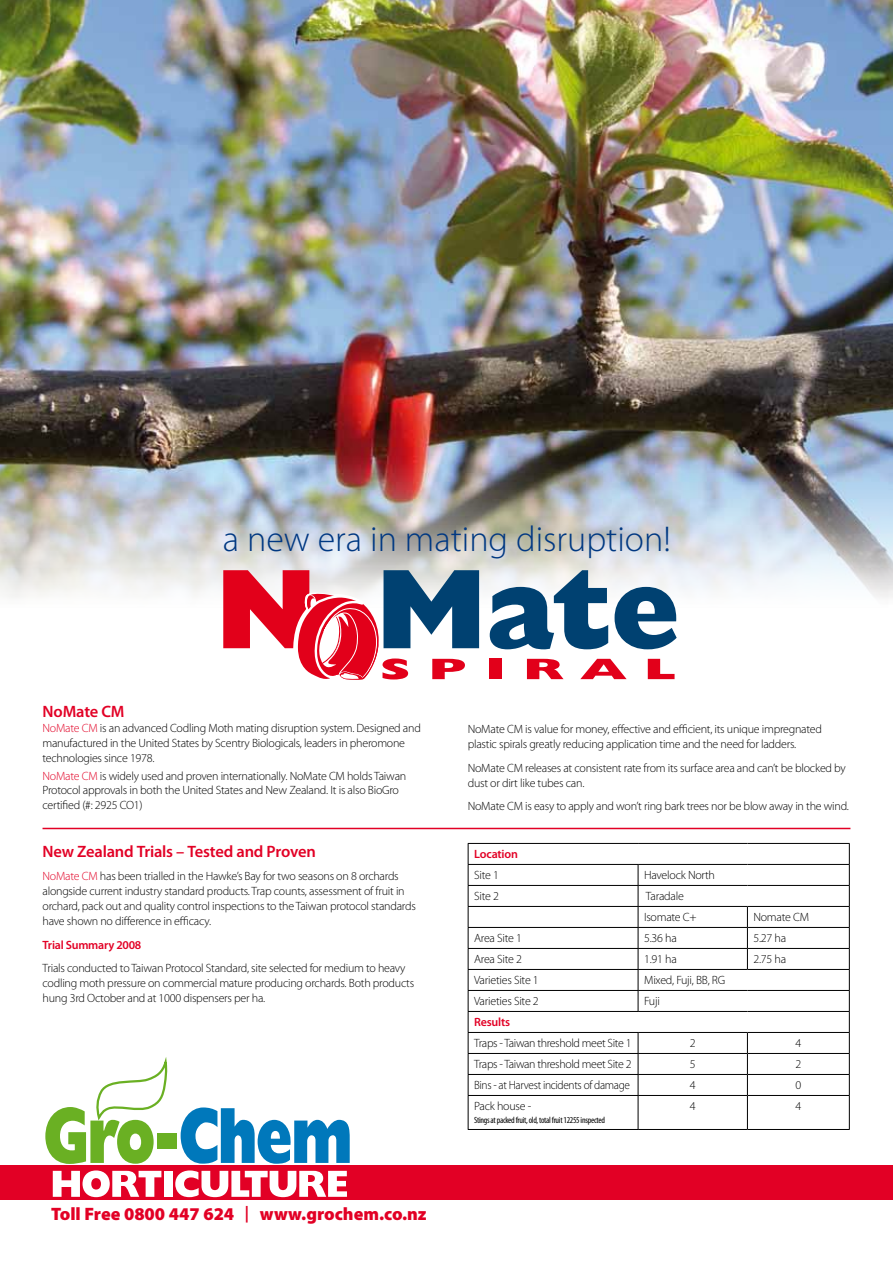
<style>
.page{position:relative;width:893px;height:1263px;background:#fff}
.page>*{position:absolute;margin:0;border:0;box-sizing:border-box;transform-origin:0 0}
.t1{font:300 36px "Myriad Pro";color:#003882}
.t2{font:900 18px "Myriad Pro";color:#e20025}
.t3{font:600 16.5px "Myriad Pro";letter-spacing:-.015em;color:#e20025}
.t4{font:300 12px/15px "Myriad Pro";letter-spacing:-.02em;color:#000}
.t5{font:600 12px "Myriad Pro";letter-spacing:-.02em;color:#e20025}
.t6{font:300 12px "Myriad Pro";letter-spacing:-.02em;color:#000;scale:.95 1}
.t7{font:condensed 9px "Myriad Pro";letter-spacing:-.03em;color:#000}
.s1{color:#e20025}
</style>
<div class="page">
<div style="left:0;top:1165px;width:893px;height:34px;background:#e20025"></div>
<div style="left:157px;top:1133px;width:20px;height:16px;background:#6ab023"></div>
<svg style="left:181px;top:1107px;width:169px;height:57px"></svg>
<svg style="left:45px;top:1059px;width:123px;height:105px"></svg>
<svg style="left:53px;top:1170px;width:108px;height:27px"></svg>
<div style="left:164px;top:1171px;width:9px;height:26px;background:#fff"></div>
<svg style="left:175px;top:1170px;width:172px;height:27px"></svg>
<img style="left:0;top:0;width:893px;height:608px">
<svg style="left:490px;top:570px;width:118px;height:79px"></svg>
<svg style="left:615px;top:587px;width:62px;height:62px"></svg>
<svg style="left:223px;top:570px;width:256px;height:110px"></svg>
<div style="left:489px;top:659px;width:12px;height:20px;background:#e2001a"></div>
<svg style="left:527px;top:659px;width:36px;height:20px"></svg>
<svg style="left:580px;top:659px;width:47px;height:20px"></svg>
<svg style="left:648px;top:659px;width:27px;height:20px"></svg>
<hr style="left:468px;top:843px;width:170px;height:1px;background:#000">
<hr style="left:638px;top:843px;width:109px;height:1px;background:#000">
<hr style="left:747px;top:843px;width:103px;height:1px;background:#000">
<hr style="left:468px;top:864px;width:170px;height:1px;background:#000">
<hr style="left:638px;top:864px;width:109px;height:1px;background:#000">
<hr style="left:747px;top:864px;width:103px;height:1px;background:#000">
<hr style="left:468px;top:885px;width:170px;height:1px;background:#000">
<hr style="left:638px;top:885px;width:109px;height:1px;background:#000">
<hr style="left:747px;top:885px;width:103px;height:1px;background:#000">
<hr style="left:468px;top:906px;width:170px;height:1px;background:#000">
<hr style="left:638px;top:906px;width:109px;height:1px;background:#000">
<hr style="left:747px;top:906px;width:103px;height:1px;background:#000">
<hr style="left:468px;top:927px;width:170px;height:1px;background:#000">
<hr style="left:638px;top:927px;width:109px;height:1px;background:#000">
<hr style="left:747px;top:927px;width:103px;height:1px;background:#000">
<hr style="left:468px;top:948px;width:170px;height:1px;background:#000">
<hr style="left:638px;top:948px;width:109px;height:1px;background:#000">
<hr style="left:747px;top:948px;width:103px;height:1px;background:#000">
<svg style="left:747px;top:907px;width:1px;height:62px"></svg>
<hr style="left:468px;top:969px;width:170px;height:1px;background:#000">
<hr style="left:638px;top:969px;width:109px;height:1px;background:#000">
<hr style="left:747px;top:969px;width:103px;height:1px;background:#000">
<hr style="left:468px;top:990px;width:170px;height:1px;background:#000">
<hr style="left:638px;top:990px;width:109px;height:1px;background:#000">
<svg style="left:638px;top:865px;width:1px;height:146px"></svg>
<hr style="left:747px;top:990px;width:103px;height:1px;background:#000">
<hr style="left:468px;top:1011px;width:170px;height:1px;background:#000">
<hr style="left:638px;top:1011px;width:109px;height:1px;background:#000">
<hr style="left:747px;top:1011px;width:103px;height:1px;background:#000">
<hr style="left:468px;top:1032px;width:170px;height:1px;background:#000">
<hr style="left:638px;top:1032px;width:109px;height:1px;background:#000">
<hr style="left:747px;top:1032px;width:103px;height:1px;background:#000">
<hr style="left:468px;top:1053px;width:170px;height:1px;background:#000">
<hr style="left:638px;top:1053px;width:109px;height:1px;background:#000">
<hr style="left:747px;top:1053px;width:103px;height:1px;background:#000">
<hr style="left:468px;top:1074px;width:170px;height:1px;background:#000">
<svg style="left:468px;top:844px;width:1px;height:251px"></svg>
<hr style="left:638px;top:1074px;width:109px;height:1px;background:#000">
<svg style="left:638px;top:1033px;width:1px;height:62px"></svg>
<hr style="left:747px;top:1074px;width:103px;height:1px;background:#000">
<svg style="left:747px;top:1033px;width:1px;height:62px"></svg>
<svg style="left:849px;top:844px;width:1px;height:251px"></svg>
<hr style="left:468px;top:1095px;width:170px;height:1px;background:#000">
<hr style="left:468px;top:1096px;width:1px;height:33px;background:#000">
<hr style="left:638px;top:1095px;width:109px;height:1px;background:#000">
<hr style="left:638px;top:1096px;width:1px;height:33px;background:#000">
<hr style="left:747px;top:1095px;width:103px;height:1px;background:#000">
<hr style="left:747px;top:1096px;width:1px;height:33px;background:#000">
<hr style="left:849px;top:1096px;width:1px;height:33px;background:#000">
<hr style="left:468px;top:1129px;width:170px;height:1px;background:#000">
<hr style="left:638px;top:1129px;width:109px;height:1px;background:#000">
<hr style="left:747px;top:1129px;width:103px;height:1px;background:#000">
<hr style="left:43px;top:828px;width:807px;height:1px;background:#e20025">
<h1 class="t1" style="left:223px;top:517px;width:449px">a new era in mating disruption!</h1>
<h3 class="t3" style="left:43px;top:701px;width:84px">NoMate CM</h3>
<p class="t4" style="left:43px;top:721px;width:380px;line-height:14.5px"><span class="s1">NoMate CM</span> is an advanced Codling Moth mating disruption system. Designed and manufactured in the United States by Scentry Biologicals, leaders in pheromone technologies since 1978.</p>
<p class="t4" style="left:43px;top:769px;width:365px;line-height:14.2px"><span class="s1">NoMate CM</span> is widely used and proven internationally. NoMate CM holds Taiwan<br>Protocol approvals in both the United States and New Zealand. It is also BioGro certified (#: 2925 CO1)</p>
<h3 class="t3" style="left:43px;top:840px;width:275px">New Zealand Trials – Tested and Proven</h3>
<p class="t4" style="left:43px;top:868px;width:375px"><span class="s1">NoMate CM</span> has been trialled in the Hawke’s Bay for two seasons on 8 orchards alongside current industry standard products. Trap counts, assessment of fruit in orchard, pack out and quality control inspections to the Taiwan protocol standards have shown no difference in efficacy.</p>
<p class="t5" style="left:43px;top:937px;width:100px">Trial Summary 2008</p>
<p class="t4" style="left:43px;top:960px;width:373px">Trials conducted to Taiwan Protocol Standard, site selected for medium to heavy codling moth pressure on commercial mature producing orchards. Both products hung 3rd October and at 1000 dispensers per ha.</p>
<h2 class="t2" style="left:51px;top:1202px;width:185px">Toll Free 0800 447 624</h2>
<h2 class="t2" style="left:260px;top:1202px;width:168px">www.grochem.co.nz</h2>
<p class="t4" style="left:468px;top:721px;width:356px">NoMate CM is value for money, effective and efficient, its unique impregnated plastic spirals greatly reducing application time and the need for ladders.</p>
<p class="t4" style="left:468px;top:760px;width:380px">NoMate CM releases at consistent rate from its surface area and can’t be blocked by dust or dirt like tubes can.</p>
<p class="t4" style="left:468px;top:798px;width:383px">NoMate CM is easy to apply and won’t ring bark trees nor be blow away in the wind.</p>
<p class="t5" style="left:474px;top:847px;width:45px">Location</p>
<p class="t4" style="left:474px;top:868px;width:26px">Site 1</p>
<p class="t4" style="left:644px;top:868px;width:72px">Havelock North</p>
<p class="t4" style="left:474px;top:889px;width:26px">Site 2</p>
<p class="t4" style="left:644px;top:886px;width:54px;line-height:21px">Taradale<br>Isomate C+</p>
<p class="t4" style="left:753px;top:910px;width:57px">Nomate CM</p>
<p class="t4" style="left:474px;top:931px;width:49px">Area Site 1</p>
<p class="t4" style="left:644px;top:931px;width:34px">5.36 ha</p>
<p class="t4" style="left:753px;top:931px;width:34px">5.27 ha</p>
<p class="t4" style="left:474px;top:952px;width:49px">Area Site 2</p>
<p class="t4" style="left:644px;top:952px;width:34px">1.91 ha</p>
<p class="t4" style="left:753px;top:952px;width:34px">2.75 ha</p>
<p class="t4" style="left:474px;top:973px;width:66px">Varieties Site 1</p>
<p class="t4" style="left:644px;top:973px;width:83px">Mixed, Fuji, BB, RG</p>
<p class="t4" style="left:474px;top:994px;width:66px">Varieties Site 2</p>
<p class="t4" style="left:644px;top:994px;width:17px">Fuji</p>
<p class="t5" style="left:474px;top:1015px;width:38px">Results</p>
<p class="t4" style="left:474px;top:1036px;width:159px">Traps - Taiwan threshold meet Site 1</p>
<p class="t4" style="left:690px;top:1036px;width:7px">2</p>
<p class="t4" style="left:795px;top:1036px;width:7px">4</p>
<p class="t4" style="left:474px;top:1057px;width:159px">Traps - Taiwan threshold meet Site 2</p>
<p class="t4" style="left:690px;top:1057px;width:7px">5</p>
<p class="t4" style="left:795px;top:1057px;width:7px">2</p>
<p class="t6" style="left:474px;top:1078px;width:166px">Bins - at Harvest incidents of damage</p>
<p class="t4" style="left:690px;top:1078px;width:7px">4</p>
<p class="t4" style="left:795px;top:1078px;width:7px">0</p>
<p class="t4" style="left:474px;top:1099px;width:59px">Pack house -</p>
<p class="t7" style="left:474px;top:1115px;width:133px">Stings at packed fruit, old, total fruit 12255 inspected</p>
<p class="t4" style="left:690px;top:1099px;width:7px">4</p>
<p class="t4" style="left:795px;top:1099px;width:7px">4</p>
</div>
